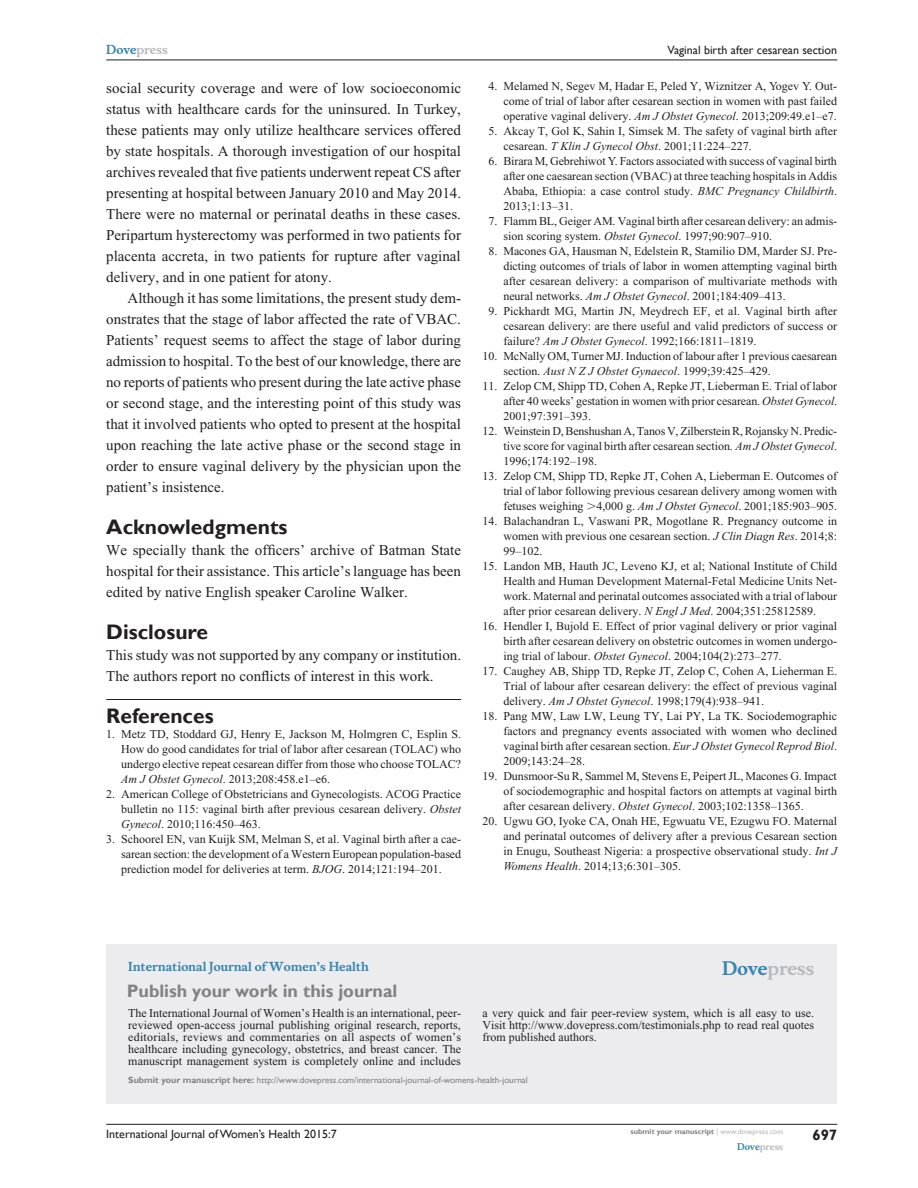
<style>
.page{position:relative;width:918px;height:1188px;background:#fff}
.page>*{position:absolute;margin:0;border:0;box-sizing:border-box;transform-origin:0 0}
.RefH{font:700 21px "Gill Sans";color:#231f20}
.PromBx-H1{font:700 18px "Gill Sans";color:#808285}
.PromBx-Brand{font:700 18px "Musee";color:#b8b9bc}
.Tx{font:15px/21px "Times New Roman";color:#231f20;text-align:justify}
.TxF{font:15px/21px "Times New Roman";color:#231f20;text-align:justify}
.t1{font:700 15px "Gill Sans";color:#231f20}
.RefNL2{font:12px/15px "Times New Roman";color:#231f20;text-align:justify}
.RefNL1{font:12px/15px "Times New Roman";color:#231f20;text-align:justify}
.PromBx-Tx{font:12px/12px "Times New Roman";letter-spacing:.005em;color:#231f20;text-align:justify}
.t2{font:12px "Gill Sans";color:#231f20}
.PromBx-JrnlName{font:700 12px "Musee";color:#3485ae}
.t3{font:700 12px "Musee";color:#b8b9bc}
.PromBx-SubmitMssWebA{font:9px "Gill Sans";color:#808285}
.t4{font:700 9px "Musee";color:#b8b9bc}
.t5{font:700 7.5px "Gill Sans";color:#808285}
.s1{color:#3485ae}
.s2{font-style:italic}
.s3{font-family:"Mathematical Pi One"}
.s4{font-weight:700}
.s5{font-weight:400;color:#b8b9bc}
</style>
<div class="page">
<div style="left:106px;top:944px;width:731px;height:159px;background:#ececee"></div>
<hr style="left:106px;top:1124px;width:731px;height:1px;background:#231f20">
<hr style="left:106px;top:60px;width:731px;height:1px;background:#231f20">
<hr style="left:106px;top:699px;width:355px;height:1px;background:#231f20">
<p class="t3" style="left:106px;top:43px;width:63px"><span class="s1">Dove</span>press</p>
<p class="Tx" style="left:106px;top:77px;width:356px">social security coverage and were of low socioeconomic status with healthcare cards for the uninsured. In Turkey, these patients may only utilize healthcare services offered by state hospitals. A thorough investigation of our hospital archives revealed that five patients underwent repeat CS after presenting at hospital between January 2010 and May 2014.<br>There were no maternal or perinatal deaths in these cases.<br>Peripartum hysterectomy was performed in two patients for placenta accreta, in two patients for rupture after vaginal delivery, and in one patient for atony.</p>
<p class="Tx" style="left:106px;top:287px;width:356px;text-indent:21px">Although it has some limitations, the present study dem&shy;onstrates that the stage of labor affected the rate of VBAC.<br>Patients’ request seems to affect the stage of labor during admission to hospital. To the best of our knowledge, there are no reports of patients who present during the late active phase or second stage, and the interesting point of this study was that it involved patients who opted to present at the hospital upon reaching the late active phase or the second stage in order to ensure vaginal delivery by the physician upon the patient’s insistence.</p>
<h1 class="RefH" style="left:106px;top:514px;width:183px">Acknowledgments</h1>
<p class="TxF" style="left:106px;top:539px;width:356px">We specially thank the officers’ archive of Batman State hospital for their assistance. This article’s language has been edited by native English speaker Caroline Walker.</p>
<h1 class="RefH" style="left:106px;top:619px;width:103px">Disclosure</h1>
<p class="TxF" style="left:106px;top:644px;width:356px">This study was not supported by any company or institution.<br>The authors report no conflicts of interest in this work.</p>
<p class="RefH" style="left:106px;top:703px;width:109px">References</p>
<p class="RefNL1" style="left:121px;top:726px;width:341px;text-indent:-15px">1. Metz TD, Stoddard GJ, Henry E, Jackson M, Holmgren C, Esplin S.<br>How do good candidates for trial of labor after cesarean (TOLAC) who undergo elective repeat cesarean differ from those who choose TOLAC?<br><span class="s2">Am J Obstet Gynecol</span>. 2013;208:458.e1–e6.</p>
<p class="RefNL1" style="left:121px;top:786px;width:341px;text-indent:-15px">2. American College of Obstetricians and Gynecologists. ACOG Practice bulletin no 115: vaginal birth after previous cesarean delivery. <span class="s2">Obstet Gynecol</span>. 2010;116:450–463.</p>
<p class="RefNL1" style="left:121px;top:831px;width:341px;text-indent:-15px">3. Schoorel EN, van Kuijk SM, Melman S, et al. Vaginal birth after a cae&shy;sarean section: the development of a Western European population-based prediction model for deliveries at term. <span class="s2">BJOG</span>. 2014;121:194–201.</p>
<p class="t2" style="left:668px;top:43px;width:171px">Vaginal birth after cesarean section</p>
<p class="RefNL2" style="left:503px;top:79px;width:335px;text-indent:-15px">4. Melamed N, Segev M, Hadar E, Peled Y, Wiznitzer A, Yogev Y. Out&shy;come of trial of labor after cesarean section in women with past failed operative vaginal delivery. <span class="s2">Am J Obstet Gynecol</span>. 2013;209:49.e1–e7.</p>
<p class="RefNL2" style="left:503px;top:124px;width:335px;text-indent:-15px">5. Akcay T, Gol K, Sahin I, Simsek M. The safety of vaginal birth after cesarean. <span class="s2">T Klin J Gynecol Obst</span>. 2001;11:224–227.</p>
<p class="RefNL2" style="left:503px;top:154px;width:335px;text-indent:-15px">6. Birara M, Gebrehiwot Y. Factors associated with success of vaginal birth after one caesarean section (VBAC) at three teaching hospitals in Addis Ababa, Ethiopia: a case control study. <span class="s2">BMC Pregnancy Childbirth</span>.<br>2013;1:13–31.</p>
<p class="RefNL2" style="left:503px;top:214px;width:335px;text-indent:-15px">7. Flamm BL, Geiger AM. Vaginal birth after cesarean delivery: an admis&shy;sion scoring system. <span class="s2">Obstet Gynecol</span>. 1997;90:907–910.</p>
<p class="RefNL2" style="left:503px;top:244px;width:336px;text-indent:-15px">8. Macones GA, Hausman N, Edelstein R, Stamilio DM, Marder SJ. Pre&shy;dicting outcomes of trials of labor in women attempting vaginal birth after cesarean delivery: a comparison of multivariate methods with neural networks. <span class="s2">Am J Obstet Gynecol</span>. 2001;184:409–413.</p>
<p class="RefNL2" style="left:503px;top:304px;width:335px;text-indent:-15px">9. Pickhardt MG, Martin JN, Meydrech EF, et al. Vaginal birth after cesarean delivery: are there useful and valid predictors of success or failure? <span class="s2">Am J Obstet Gynecol</span>. 1992;166:1811–1819.</p>
<p class="RefNL2" style="left:503px;top:349px;width:335px;text-indent:-21px">10. McNally OM, Turner MJ. Induction of labour after 1 previous caesarean section. <span class="s2">Aust N Z J Obstet Gynaecol</span>. 1999;39:425–429.</p>
<p class="RefNL2" style="left:503px;top:379px;width:335px;text-indent:-21px">11. Zelop CM, Shipp TD, Cohen A, Repke JT, Lieberman E. Trial of labor after 40 weeks’ gestation in women with prior cesarean. <span class="s2">Obstet Gynecol</span>.<br>2001;97:391–393.</p>
<p class="RefNL2" style="left:503px;top:424px;width:335px;text-indent:-21px">12. Weinstein D, Benshushan A, Tanos V, Zilberstein R, Rojansky N. Predic&shy;tive score for vaginal birth after cesarean section. <span class="s2">Am J Obstet Gynecol</span>.<br>1996;174:192–198.</p>
<p class="RefNL2" style="left:503px;top:469px;width:335px;text-indent:-21px">13. Zelop CM, Shipp TD, Repke JT, Cohen A, Lieberman E. Outcomes of trial of labor following previous cesarean delivery among women with fetuses weighing <span class="s3">.</span>4,000 g. <span class="s2">Am J Obstet Gynecol</span>. 2001;185:903–905.</p>
<p class="RefNL2" style="left:503px;top:514px;width:335px;text-indent:-21px">14. Balachandran L, Vaswani PR, Mogotlane R. Pregnancy outcome in women with previous one cesarean section. <span class="s2">J Clin Diagn Res</span>. 2014;8:<br>99–102.</p>
<p class="RefNL2" style="left:503px;top:559px;width:335px;text-indent:-21px">15. Landon MB, Hauth JC, Leveno KJ, et al; National Institute of Child Health and Human Development Maternal-Fetal Medicine Units Net&shy;work. Maternal and perinatal outcomes associated with a trial of labour after prior cesarean delivery. <span class="s2">N Engl J Med</span>. 2004;351:25812589.</p>
<p class="RefNL2" style="left:503px;top:619px;width:335px;text-indent:-21px">16. Hendler I, Bujold E. Effect of prior vaginal delivery or prior vaginal birth after cesarean delivery on obstetric outcomes in women undergo&shy;ing trial of labour. <span class="s2">Obstet Gynecol</span>. 2004;104(2):273–277.</p>
<p class="RefNL2" style="left:503px;top:664px;width:335px;text-indent:-21px">17. Caughey AB, Shipp TD, Repke JT, Zelop C, Cohen A, Lieherman E.<br>Trial of labour after cesarean delivery: the effect of previous vaginal delivery. <span class="s2">Am J Obstet Gynecol</span>. 1998;179(4):938–941.</p>
<p class="RefNL2" style="left:503px;top:709px;width:335px;text-indent:-21px">18. Pang MW, Law LW, Leung TY, Lai PY, La TK. Sociodemographic factors and pregnancy events associated with women who declined vaginal birth after cesarean section. <span class="s2">Eur J Obstet Gynecol Reprod Biol</span>.<br>2009;143:24–28.</p>
<p class="RefNL2" style="left:503px;top:769px;width:335px;text-indent:-21px">19. Dunsmoor-Su R, Sammel M, Stevens E, Peipert JL, Macones G. Impact of sociodemographic and hospital factors on attempts at vaginal birth after cesarean delivery. <span class="s2">Obstet Gynecol</span>. 2003;102:1358–1365.</p>
<p class="RefNL2" style="left:503px;top:814px;width:335px;text-indent:-21px">20. Ugwu GO, Iyoke CA, Onah HE, Egwuatu VE, Ezugwu FO. Maternal and perinatal outcomes of delivery after a previous Cesarean section in Enugu, Southeast Nigeria: a prospective observational study. <span class="s2">Int J Womens Health</span>. 2014;13;6:301–305.</p>
<p class="PromBx-JrnlName" style="left:128px;top:959px;width:242px">International Journal of Women’s Health</p>
<p class="PromBx-H1" style="left:127px;top:980px;width:272px">Publish your work in this journal</p>
<p class="PromBx-Brand" style="left:722px;top:958px;width:94px"><span class="s1">Dove</span>press</p>
<p class="PromBx-Tx" style="left:128px;top:1007px;width:334px">The International Journal of Women’s Health is an international, peer&shy;reviewed open-access journal publishing original research, reports, editorials, reviews and commentaries on all aspects of women’s healthcare including gynecology, obstetrics, and breast cancer. The manuscript management system is completely online and includes</p>
<p class="PromBx-Tx" style="left:482px;top:1007px;width:333px">a very quick and fair peer-review system, which is all easy to use.<br>Visit http://www.dovepress.com/testimonials.php to read real quotes from published authors.</p>
<p class="PromBx-SubmitMssWebA" style="left:128px;top:1075px;width:401px"><span class="s4">Submit your manuscript here:</span> http://www.dovepress.com/international-journal-of-womens-health-journal</p>
<p class="t2" style="left:106px;top:1127px;width:232px">International Journal of Women’s Health 2015:7</p>
<p class="t5" style="left:631px;top:1127px;width:154px">submit your manuscript <span class="s5">| www.dovepress.com</span></p>
<p class="t4" style="left:737px;top:1141px;width:48px"><span class="s1">Dove</span>press</p>
<p class="t1" style="left:812px;top:1126px;width:26px">697</p>
</div>
